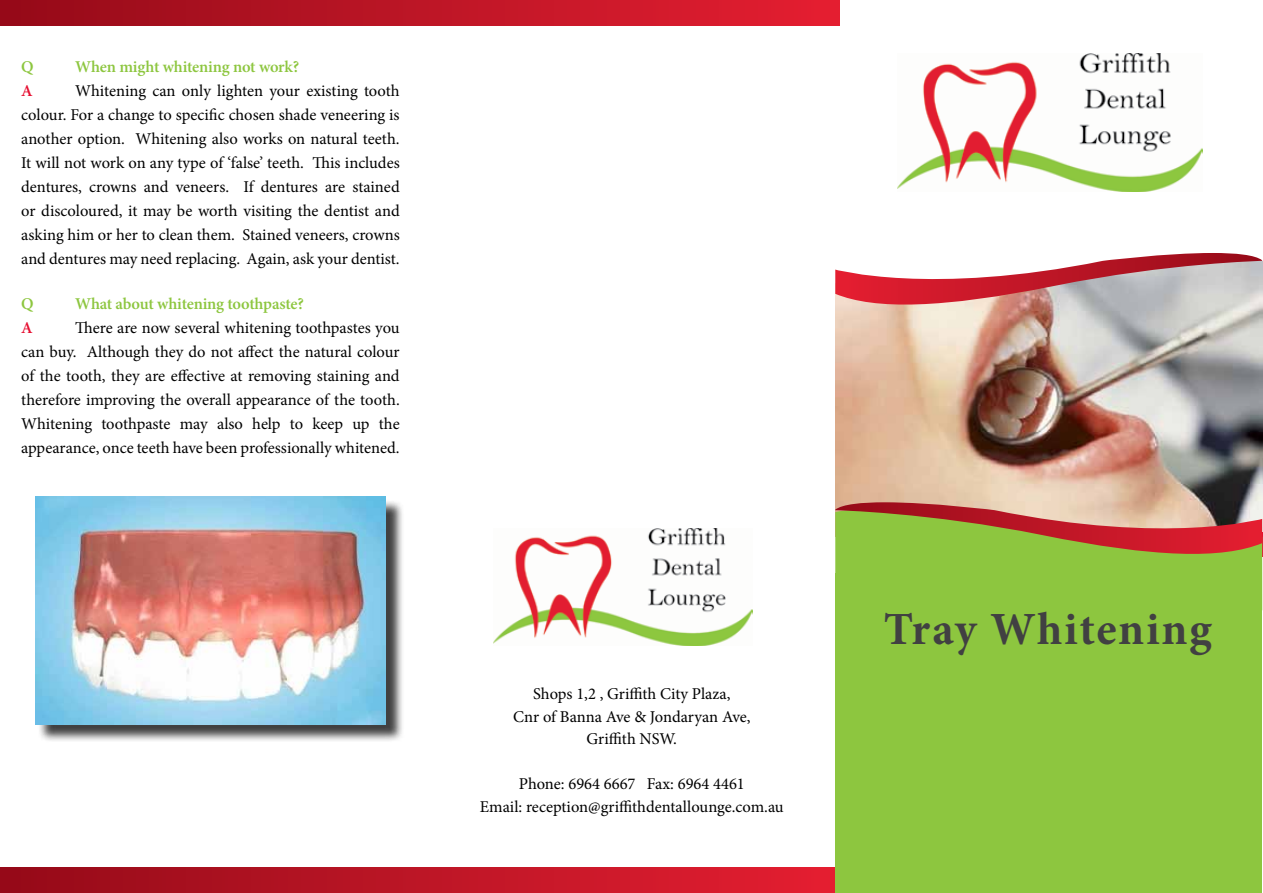
<style>
.page{position:relative;width:1263px;height:893px;background:#fff}
.page>*{position:absolute;margin:0;border:0;box-sizing:border-box;transform-origin:0 0}
.t1{font:700 46.05px "Minion Pro";letter-spacing:.035em;color:#414042}
.t2{font:16.5px/24px "Minion Pro";color:#000;text-align:center}
.t3{font:600 16.5px "Minion Pro";letter-spacing:-.015em;color:#8dc63f}
.t4{font:600 16.5px "Minion Pro";color:#e60f31}
</style>
<div class="page">
<img style="left:835px;top:310px;width:427px;height:190px">
<img style="left:898px;top:53px;width:304px;height:138px">
<div style="left:1px;top:867px;width:839px;height:26px;background:linear-gradient(to right,#950b19,#e51f32)"></div>
<div style="left:1px;top:0;width:839px;height:25px;background:linear-gradient(to right,#950b19,#e51f32)"></div>
<svg style="left:835px;top:500px;width:427px;height:74px;background:#94c34a"></svg>
<svg style="left:835px;top:502px;width:427px;height:57px;background:#af8b51"></svg>
<div style="left:835px;top:574px;width:427px;height:319px;background:#8dc63f"></div>
<svg style="left:835px;top:253px;width:427px;height:57px"></svg>
<img style="left:494px;top:528px;width:259px;height:117px">
<div style="left:37px;top:499px;width:368px;height:244px;background:#000;opacity:.75"></div>
<img style="left:35px;top:496px;width:351px;height:228px">
<p class="t3" style="left:21px;top:55px;width:14px">Q</p>
<p class="t3" style="left:75px;top:55px;width:225px">When might whitening not work?</p>
<p class="t4" style="left:21px;top:79px;width:13px">A</p>
<p class="t2" style="left:21px;top:79px;width:380px;text-align:justify;text-indent:54px">Whitening can only lighten your existing tooth colour. For a change to specific chosen shade veneering is another option. Whitening also works on natural teeth.<br>It will not work on any type of ‘false’ teeth. This includes dentures, crowns and veneers. If dentures are stained or discoloured, it may be worth visiting the dentist and asking him or her to clean them. Stained veneers, crowns and dentures may need replacing. Again, ask your dentist.</p>
<p class="t3" style="left:21px;top:292px;width:14px">Q</p>
<p class="t3" style="left:75px;top:292px;width:230px">What about whitening toothpaste?</p>
<p class="t4" style="left:21px;top:316px;width:13px">A</p>
<p class="t2" style="left:21px;top:316px;width:380px;text-align:justify;text-indent:54px">There are now several whitening toothpastes you can buy. Although they do not affect the natural colour of the tooth, they are effective at removing staining and therefore improving the overall appearance of the tooth.<br>Whitening toothpaste may also help to keep up the appearance, once teeth have been professionally whitened.</p>
<p class="t2" style="left:513px;top:683px;width:239px;line-height:22.5px">Shops 1,2 , Griffith City Plaza,<br>Cnr of Banna Ave &amp; Jondaryan Ave,<br>Griffith NSW.</p>
<p class="t2" style="left:480px;top:773px;width:305px;line-height:22.5px">Phone: 6964 6667 Fax: 6964 4461<br>Email: reception@griffithdentallounge.com.au</p>
<h1 class="t1" style="left:884px;top:597px;width:329px">Tray Whitening</h1>
</div>
